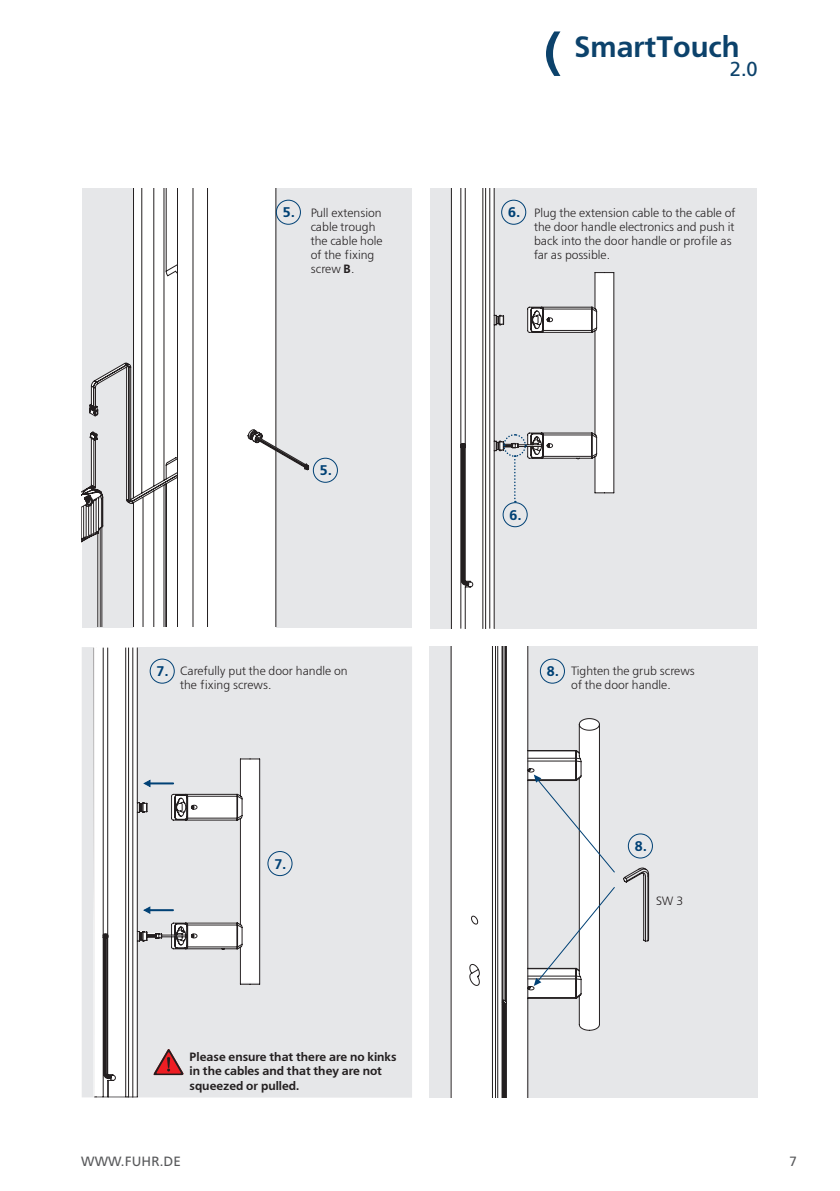
<style>
.page{position:relative;width:840px;height:1191px;background:#fff}
.page>*{position:absolute;margin:0;border:0;box-sizing:border-box;transform-origin:0 0}
.t1{font:600 29.4px "Free Set";color:#0c426b}
.t2{font:20.2px "Free Set";color:#0c426b}
.Einrücken{font:600 14px "Free Set";color:#004175}
.t3{font:13.4px "Free Set";letter-spacing:.01em;color:#57585a}
.Aufzählung{font:300 12px/14px "Free Set";color:#231f20}
.Aufzählung-2{font:600 12px "Free Set";color:#231f20}
.Fließ_D{font:300 12px "Free Set";color:#231f20}
.s1{font-weight:600}
</style>
<div class="page">
<svg style="left:546px;top:31px;width:14px;height:45px"></svg>
<div style="left:82px;top:189px;width:329px;height:439px;background:#e6e7e9"></div>
<div style="left:82px;top:646px;width:330px;height:451px;background:#e6e7e9"></div>
<div style="left:429px;top:189px;width:327px;height:440px;background:#e6e7e9"></div>
<div style="left:429px;top:646px;width:328px;height:451px;background:#e6e7e9"></div>
<svg style="left:89px;top:188px;width:219px;height:440px"></svg>
<svg style="left:81px;top:491px;width:22px;height:136px"></svg>
<svg style="left:450px;top:646px;width:150px;height:451px;background:#f5f5f6"></svg>
<svg style="left:491px;top:646px;width:90px;height:451px"></svg>
<svg style="left:82px;top:189px;width:194px;height:437px"></svg>
<div style="left:276px;top:200px;width:24px;height:24px;border:1px solid #004175;border-radius:50%"></div>
<div style="left:313px;top:458px;width:24px;height:24px;border:1px solid #004175;border-radius:50%"></div>
<svg style="left:247px;top:429px;width:62px;height:41px"></svg>
<svg style="left:450px;top:188px;width:164px;height:440px"></svg>
<svg style="left:461px;top:188px;width:136px;height:440px"></svg>
<svg style="left:94px;top:647px;width:166px;height:450px"></svg>
<svg style="left:103px;top:647px;width:140px;height:450px"></svg>
<div style="left:502px;top:502px;width:25px;height:25px;border:1px solid #004175;border-radius:50%"></div>
<div style="left:501px;top:200px;width:24px;height:24px;border:1px solid #004175;border-radius:50%"></div>
<div style="left:267px;top:851px;width:25px;height:25px;border:1px solid #004175;border-radius:50%"></div>
<div style="left:150px;top:659px;width:24px;height:24px;border:1px solid #004175;border-radius:50%"></div>
<svg style="left:144px;top:780px;width:6px;height:7px"></svg>
<hr style="left:147px;top:782px;width:26px;height:2px;background:#004175">
<svg style="left:144px;top:906px;width:6px;height:7px"></svg>
<hr style="left:147px;top:909px;width:26px;height:2px;background:#004175">
<svg style="left:623px;top:867px;width:26px;height:75px"></svg>
<div style="left:540px;top:659px;width:24px;height:24px;border:1px solid #004175;border-radius:50%"></div>
<div style="left:627px;top:833px;width:25px;height:25px;border:1px solid #004175;border-radius:50%"></div>
<svg style="left:502px;top:433px;width:24px;height:69px"></svg>
<svg style="left:530px;top:768px;width:85px;height:222px"></svg>
<svg style="left:153px;top:1049px;width:31px;height:26px"></svg>
<p class="Einrücken" style="left:282px;top:204px;width:14px">5.</p>
<p class="Aufzählung" style="left:310px;top:206px;width:73px">Pull extension cable trough the cable hole of the fixing screw <span class="s1">B</span>.</p>
<p class="Einrücken" style="left:319px;top:462px;width:14px">5.</p>
<h1 class="t1" style="left:574px;top:29px;width:167px">SmartTouch</h1>
<h2 class="t2" style="left:729px;top:57px;width:29px">2.0</h2>
<p class="Einrücken" style="left:507px;top:204px;width:14px">6.</p>
<p class="Aufzählung" style="left:533px;top:206px;width:203px">Plug the extension cable to the cable of the door handle electronics and push it back into the door handle or profile as far as possible.</p>
<p class="Einrücken" style="left:509px;top:506px;width:14px">6.</p>
<p class="Aufzählung" style="left:180px;top:664px;width:169px">Carefully put the door handle on the fixing screws.</p>
<p class="Aufzählung" style="left:571px;top:664px;width:125px">Tighten the grub screws</p>
<p class="Einrücken" style="left:156px;top:663px;width:14px">7.</p>
<p class="Einrücken" style="left:546px;top:663px;width:14px">8.</p>
<p class="Aufzählung" style="left:571px;top:678px;width:101px">of the door handle.</p>
<p class="Einrücken" style="left:274px;top:855px;width:14px">7.</p>
<p class="Aufzählung-2" style="left:189px;top:1050px;width:208px">Please ensure that there are no kinks</p>
<p class="Aufzählung-2" style="left:189px;top:1064px;width:194px">in the cables and that they are not</p>
<p class="Aufzählung-2" style="left:189px;top:1078px;width:111px">squeezed or pulled.</p>
<p class="Einrücken" style="left:634px;top:837px;width:14px">8.</p>
<p class="Fließ_D" style="left:656px;top:894px;width:29px">SW 3</p>
<p class="t3" style="left:81px;top:1153px;width:101px">WWW.FUHR.DE</p>
<p class="t3" style="left:789px;top:1153px;width:9px">7</p>
</div>
